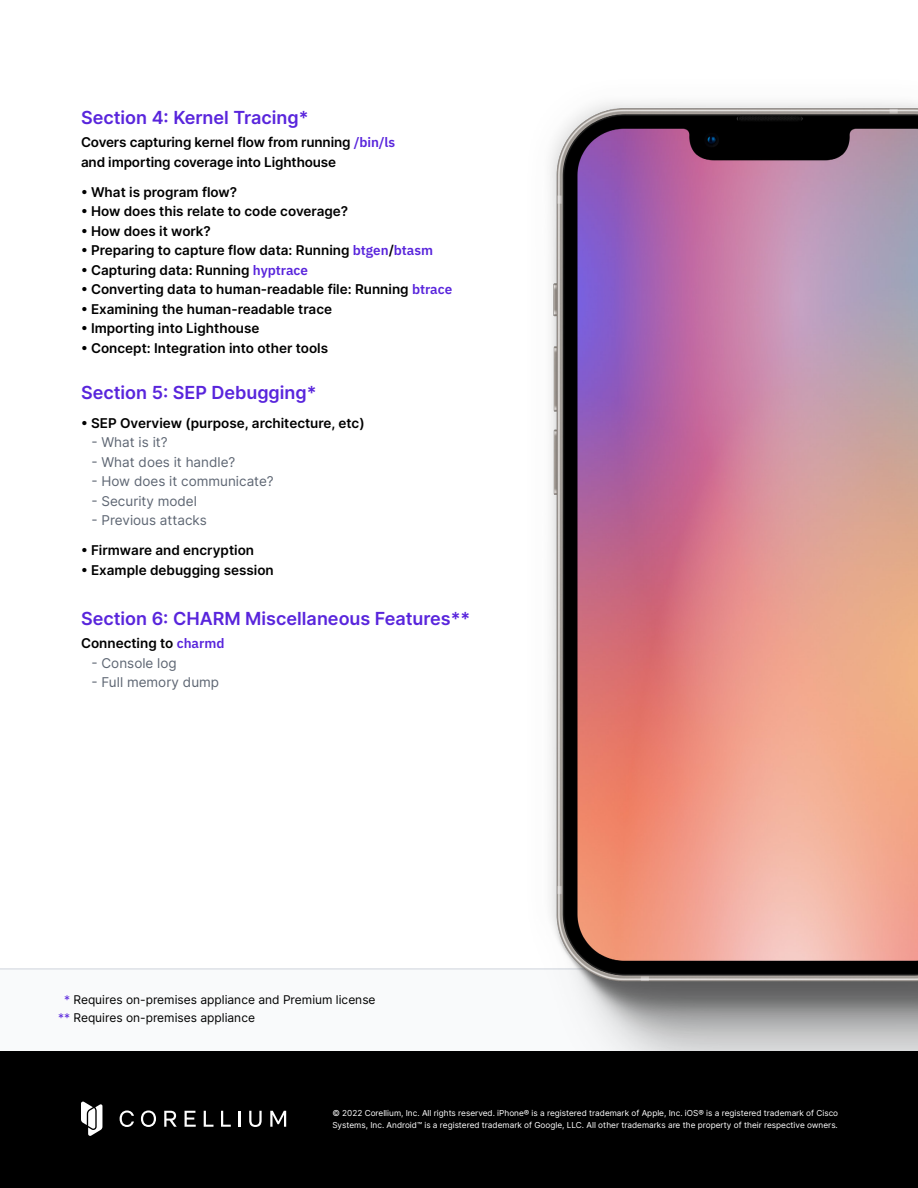
<style>
.page{position:relative;width:918px;height:1188px;background:#fff}
.page>*{position:absolute;margin:0;border:0;box-sizing:border-box;transform-origin:0 0}
.t1{font:600 18px "Inter";color:#5925dc}
.t2{font:600 13.5px/19.5px "Inter";color:#000}
.t3{font:13.5px "Inter";color:#5e6673}
.t4{font:12px/18px "Inter";color:#000}
.t5{font:8.25px/12px "Inter";color:#fff}
.s1{font-family:"IBM Plex Sans";color:#5925dc}
.s2{color:#5925dc}
</style>
<div class="page">
<svg style="left:0;top:969px;width:455px;height:83px"></svg>
<img style="left:455px;top:102px;width:463px;height:950px">
<div style="left:0;top:1052px;width:918px;height:136px;background:#000"></div>
<svg style="left:81px;top:1102px;width:21px;height:34px"></svg>
<svg style="left:120px;top:1111px;width:14px;height:16px"></svg>
<svg style="left:141px;top:1111px;width:15px;height:16px"></svg>
<svg style="left:164px;top:1111px;width:13px;height:16px"></svg>
<svg style="left:185px;top:1111px;width:11px;height:16px"></svg>
<svg style="left:204px;top:1111px;width:10px;height:16px"></svg>
<svg style="left:221px;top:1111px;width:10px;height:16px"></svg>
<hr style="left:238px;top:1111px;width:3px;height:16px;background:#fff">
<svg style="left:249px;top:1111px;width:13px;height:16px"></svg>
<svg style="left:270px;top:1111px;width:16px;height:16px"></svg>
<h1 class="t1" style="left:81px;top:105px;width:229px">Section 4: Kernel Tracing*</h1>
<p class="t2" style="left:81px;top:132px;width:316px">Covers capturing kernel flow from running <span class="s1">/bin/ls </span>and importing coverage into Lighthouse</p>
<p class="t2" style="left:81px;top:182px;width:158px">• What is program flow?</p>
<p class="t2" style="left:81px;top:201px;width:269px">• How does this relate to code coverage?</p>
<p class="t2" style="left:81px;top:221px;width:131px">• How does it work?</p>
<p class="t2" style="left:81px;top:240px;width:354px">• Preparing to capture flow data: Running <span class="s1">btgen</span>/<span class="s1">btasm</span></p>
<p class="t2" style="left:81px;top:260px;width:229px">• Capturing data: Running <span class="s1">hyptrace</span></p>
<p class="t2" style="left:81px;top:279px;width:373px">• Converting data to human-readable file: Running <span class="s1">btrace</span></p>
<p class="t2" style="left:81px;top:299px;width:253px">• Examining the human-readable trace</p>
<p class="t2" style="left:81px;top:318px;width:180px">• Importing into Lighthouse</p>
<p class="t2" style="left:81px;top:338px;width:249px">• Concept: Integration into other tools</p>
<h1 class="t1" style="left:81px;top:380px;width:237px">Section 5: SEP Debugging*</h1>
<p class="t2" style="left:81px;top:413px;width:285px">• SEP Overview (purpose, architecture, etc)</p>
<p class="t3" style="left:92px;top:433px;width:78px">- What is it?</p>
<p class="t3" style="left:92px;top:452px;width:145px">- What does it handle?</p>
<p class="t3" style="left:92px;top:472px;width:184px">- How does it communicate?</p>
<p class="t3" style="left:92px;top:491px;width:107px">- Security model</p>
<p class="t3" style="left:92px;top:511px;width:117px">- Previous attacks</p>
<p class="t2" style="left:81px;top:540px;width:175px">• Firmware and encryption</p>
<p class="t2" style="left:81px;top:560px;width:194px">• Example debugging session</p>
<h1 class="t1" style="left:81px;top:605px;width:391px">Section 6: CHARM Miscellaneous Features**</h1>
<p class="t2" style="left:81px;top:633px;width:145px">Connecting to <span class="s1">charmd</span></p>
<p class="t3" style="left:92px;top:653px;width:87px">- Console log</p>
<p class="t3" style="left:92px;top:672px;width:129px">- Full memory dump</p>
<p class="t4" style="left:58px;top:991px;width:319px;text-indent:6px"><span class="s2">*</span> Requires on-premises appliance and Premium license <span class="s2">**</span> Requires on-premises appliance</p>
<p class="t5" style="left:332px;top:1107px;width:507px">© 2022 Corellium, Inc. All rights reserved. iPhone® is a registered trademark of Apple, Inc. iOS® is a registered trademark of Cisco<br>Systems, Inc. Android™ is a registered trademark of Google, LLC. All other trademarks are the property of their respective owners.</p>
</div>
